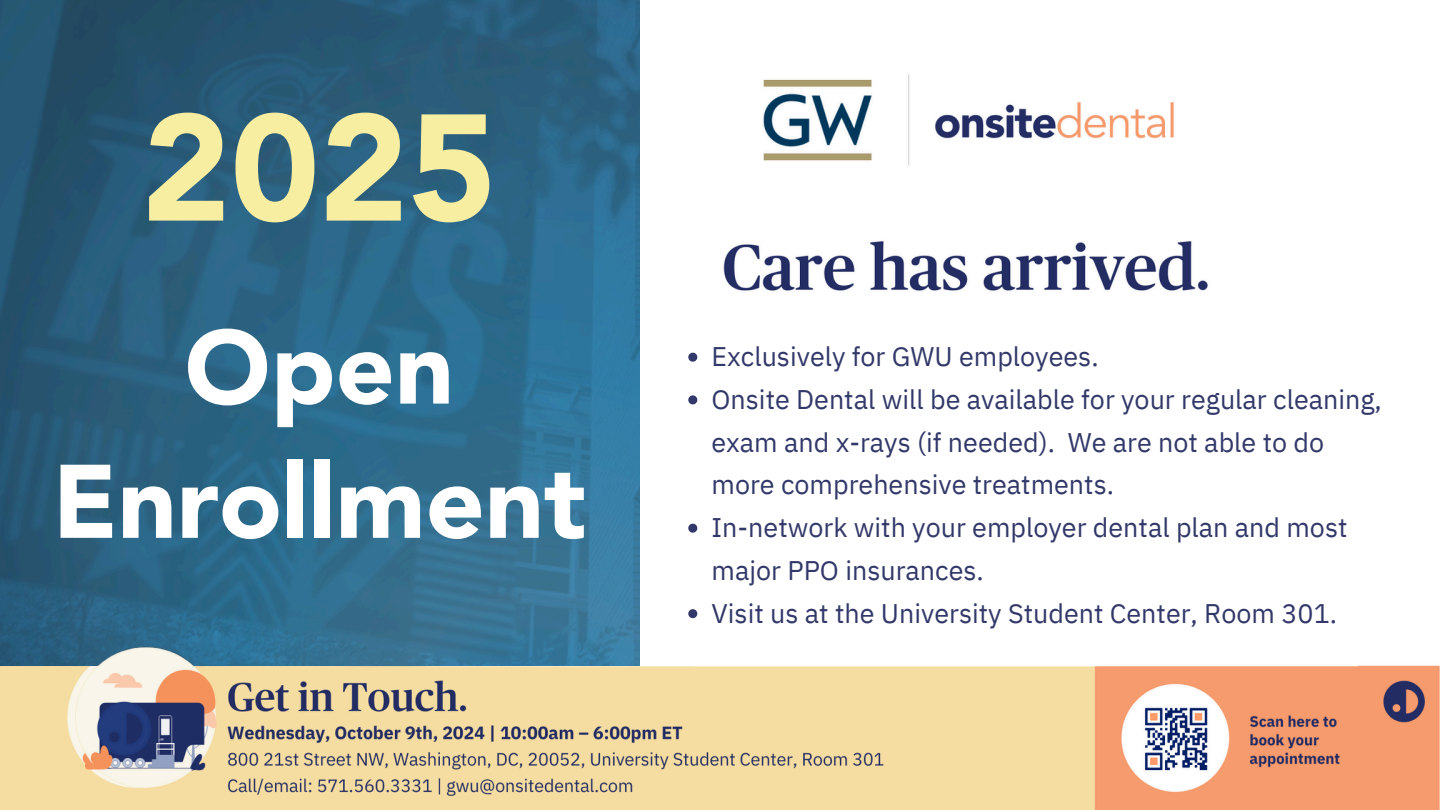
<style>
.page{position:relative;width:1440px;height:810px;background:#fff}
.page>*{position:absolute;margin:0;border:0;box-sizing:border-box;transform-origin:0 0}
.t1{font:900 150px "Avenir LT Pro";color:#f7eea2}
.t2{font:900 103.3px/134.2px "Avenir LT Pro";color:#fff;text-align:center}
.t3{font:26.9px/42.8px "IBM Plex Sans";color:#323869}
</style>
<div class="page">
<img style="left:0;top:74px;width:1440px;height:736px">
<svg style="left:1092px;top:302px;width:267px;height:364px"></svg>
<svg style="left:640px;top:302px;width:452px;height:364px"></svg>
<img style="left:0;top:0;width:640px;height:666px">
<img style="left:73px;top:644px;width:146px;height:145px">
<svg style="left:688px;top:353px;width:9px;height:9px"></svg>
<svg style="left:688px;top:395px;width:9px;height:9px"></svg>
<svg style="left:688px;top:524px;width:9px;height:9px"></svg>
<svg style="left:688px;top:609px;width:9px;height:9px"></svg>
<h2 class="t1" style="left:142px;top:107px;width:357px">2025</h2>
<p class="t2" style="left:53px;top:310px;width:535px">Open<br>Enrollment</p>
<p class="t3" style="left:712px;top:335px;width:389px">Exclusively for GWU employees.</p>
<p class="t3" style="left:712px;top:377px;width:672px">Onsite Dental will be available for your regular cleaning, exam and x-rays (if needed). We are not able to do more comprehensive treatments.</p>
<p class="t3" style="left:712px;top:506px;width:638px">In-network with your employer dental plan and most major PPO insurances.</p>
<h1 class="t3" style="left:712px;top:591px;width:627px">Visit us at the University Student Center, Room 301.</h1>
</div>
